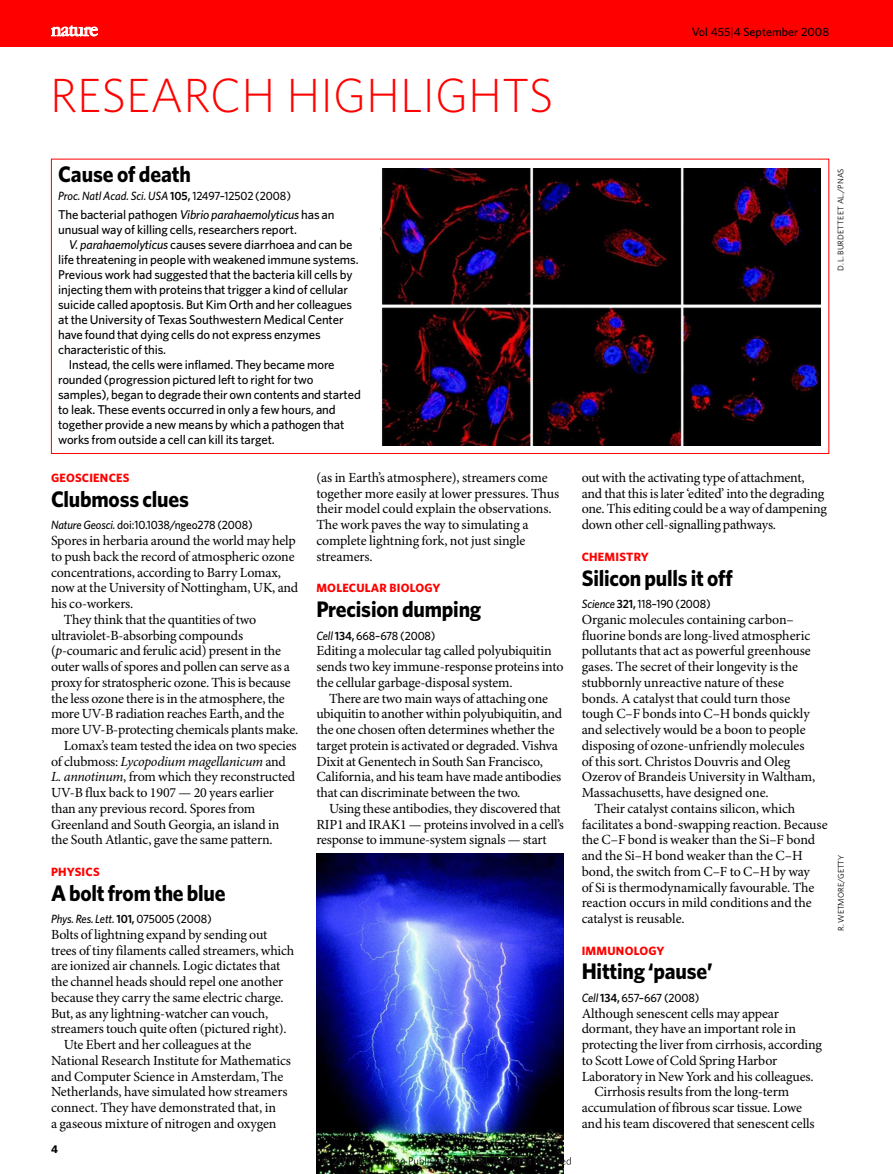
<style>
.page{position:relative;width:893px;height:1174px;background:#fff}
.page>*{position:absolute;margin:0;border:0;box-sizing:border-box;transform-origin:0 0}
.t1{font:300 48px "Whitney";color:#f00}
.t2{font:700 22.5px "Whitney";letter-spacing:-.01em;color:#000;scale:.95 1}
.t3{font:13.95px/15.8px "Minion Pro";letter-spacing:-.01em;color:#000}
.t4{font:italic 13.95px "Minion Pro";letter-spacing:-.02em;color:#000}
.t5{font:500 12.75px/15px "Whitney";letter-spacing:-.01em;color:#000}
.t6{font:500 12px "Whitney";letter-spacing:-.01em;color:#000;scale:.95 1}
.t7{font:italic 500 12px "Whitney";letter-spacing:-.005em;color:#000;scale:.95 1}
.t8{font:700 12px "Whitney";letter-spacing:.02em;color:#f00}
.t9{font:500 12px "Whitney";letter-spacing:-.01em;color:#000}
.t10{font:700 11.25px "Whitney";color:#000}
.t11{font:8.25px "Whitney";color:#000}
.s1{font-weight:300}
.s2{font-weight:600;font-style:normal}
.s3{font-style:normal}
.s4{font-style:italic}
.s5{font-weight:600}
</style>
<div class="page">
<img style="left:316px;top:853px;width:248px;height:321px">
<img style="left:381px;top:168px;width:439px;height:277px">
<div style="left:0;top:0;width:893px;height:47px;background:#f00"></div>
<svg style="left:51px;top:26px;width:47px;height:10px"></svg>
<img style="left:322px;top:1157px;width:249px;height:9px">
<h1 class="t1" style="left:50px;top:78px;width:505px">RESEARCH HIGHLIGHTS</h1>
<p class="t9" style="left:692px;top:27px;width:139px">Vol 455<span class="s1">|</span>4 September 2008</p>
<h2 class="t2" style="left:58px;top:165px;width:141px">Cause of death</h2>
<p class="t7" style="left:58px;top:191px;width:247px">Proc. Natl Acad. Sci. USA <span class="s2">105,</span> <span class="s3">12497–12502 (2008)</span></p>
<p class="t5" style="left:58px;top:208px;width:278px">The bacterial pathogen <span class="s4">Vibrio parahaemolyticus</span> has an unusual way of killing cells, researchers report.</p>
<p class="t5" style="left:69px;top:238px;width:285px"><span class="s4">V. parahaemolyticus</span> causes severe diarrhoea and can be</p>
<p class="t5" style="left:58px;top:253px;width:302px">life threatening in people with weakened immune systems.</p>
<p class="t5" style="left:58px;top:268px;width:296px">Previous work had suggested that the bacteria kill cells by</p>
<p class="t5" style="left:58px;top:283px;width:291px">injecting them with proteins that trigger a kind of cellular</p>
<p class="t5" style="left:58px;top:298px;width:296px">suicide called apoptosis. But Kim Orth and her colleagues</p>
<p class="t5" style="left:58px;top:313px;width:287px">at the University of Texas Southwestern Medical Center</p>
<p class="t5" style="left:58px;top:328px;width:264px">have found that dying cells do not express enzymes</p>
<p class="t5" style="left:58px;top:343px;width:110px">characteristic of this.</p>
<p class="t5" style="left:69px;top:358px;width:267px">Instead, the cells were inflamed. They became more</p>
<p class="t5" style="left:58px;top:373px;width:257px">rounded (progression pictured left to right for two</p>
<p class="t5" style="left:58px;top:388px;width:304px">samples), began to degrade their own contents and started</p>
<p class="t5" style="left:58px;top:403px;width:279px">to leak. These events occurred in only a few hours, and</p>
<p class="t5" style="left:58px;top:418px;width:288px">together provide a new means by which a pathogen that</p>
<p class="t5" style="left:58px;top:433px;width:218px">works from outside a cell can kill its target.</p>
<p class="t8" style="left:51px;top:473px;width:80px">GEOSCIENCES</p>
<h2 class="t2" style="left:51px;top:490px;width:147px">Clubmoss clues</h2>
<p class="t6" style="left:51px;top:520px;width:214px"><span class="s4">Nature Geosci.</span> doi:10.1038/ngeo278 (2008)</p>
<p class="t3" style="left:51px;top:534px;width:246px">Spores in herbaria around the world may help</p>
<p class="t3" style="left:51px;top:549px;width:245px">to push back the record of atmospheric ozone</p>
<p class="t3" style="left:51px;top:565px;width:232px">concentrations, according to Barry Lomax,</p>
<p class="t3" style="left:51px;top:581px;width:249px">now at the University of Nottingham, UK, and</p>
<p class="t3" style="left:51px;top:597px;width:84px">his co-workers.</p>
<p class="t3" style="left:64px;top:612px;width:194px">They think that the quantities of two</p>
<p class="t3" style="left:51px;top:628px;width:194px">ultraviolet-B-absorbing compounds</p>
<p class="t3" style="left:51px;top:644px;width:231px">(<span class="s4">p</span>-coumaric and ferulic acid) present in the</p>
<p class="t3" style="left:51px;top:660px;width:241px">outer walls of spores and pollen can serve as a</p>
<p class="t3" style="left:51px;top:675px;width:241px">proxy for stratospheric ozone. This is because</p>
<p class="t3" style="left:51px;top:691px;width:235px">the less ozone there is in the atmosphere, the</p>
<p class="t3" style="left:51px;top:707px;width:235px">more UV-B radiation reaches Earth, and the</p>
<p class="t3" style="left:51px;top:723px;width:249px">more UV-B-protecting chemicals plants make.</p>
<p class="t3" style="left:64px;top:738px;width:234px">Lomax’s team tested the idea on two species</p>
<p class="t4" style="left:51px;top:755px;width:236px"><span class="s3">of clubmoss:</span> Lycopodium magellanicum <span class="s3">and</span></p>
<p class="t3" style="left:51px;top:770px;width:246px"><span class="s4">L. annotinum</span>, from which they reconstructed</p>
<p class="t3" style="left:51px;top:786px;width:225px">UV-B flux back to 1907 — 20 years earlier</p>
<p class="t3" style="left:51px;top:801px;width:206px">than any previous record. Spores from</p>
<p class="t3" style="left:51px;top:817px;width:230px">Greenland and South Georgia, an island in</p>
<p class="t3" style="left:51px;top:833px;width:223px">the South Atlantic, gave the same pattern.</p>
<p class="t8" style="left:51px;top:867px;width:50px">PHYSICS</p>
<h2 class="t2" style="left:51px;top:884px;width:185px">A bolt from the blue</h2>
<p class="t7" style="left:51px;top:914px;width:171px">Phys. Res. Lett. <span class="s2">101,</span> <span class="s3">075005 (2008)</span></p>
<p class="t3" style="left:51px;top:927px;width:218px">Bolts of lightning expand by sending out</p>
<p class="t3" style="left:51px;top:943px;width:245px">trees of tiny filaments called streamers, which</p>
<p class="t3" style="left:51px;top:959px;width:231px">are ionized air channels. Logic dictates that</p>
<p class="t3" style="left:51px;top:975px;width:234px">the channel heads should repel one another</p>
<p class="t3" style="left:51px;top:990px;width:234px">because they carry the same electric charge.</p>
<p class="t3" style="left:51px;top:1006px;width:219px">But, as any lightning-watcher can vouch,</p>
<p class="t3" style="left:51px;top:1022px;width:237px">streamers touch quite often (pictured right).</p>
<p class="t3" style="left:64px;top:1038px;width:189px">Ute Ebert and her colleagues at the</p>
<p class="t3" style="left:51px;top:1053px;width:242px">National Research Institute for Mathematics</p>
<p class="t3" style="left:51px;top:1069px;width:234px">and Computer Science in Amsterdam, The</p>
<p class="t3" style="left:51px;top:1085px;width:238px">Netherlands, have simulated how streamers</p>
<p class="t3" style="left:51px;top:1101px;width:226px">connect. They have demonstrated that, in</p>
<p class="t3" style="left:51px;top:1116px;width:227px">a gaseous mixture of nitrogen and oxygen</p>
<p class="t10" style="left:51px;top:1144px;width:8px">4</p>
<p class="t3" style="left:316px;top:471px;width:244px">(as in Earth’s atmosphere), streamers come together more easily at lower pressures. Thus their model could explain the observations.<br>The work paves the way to simulating a complete lightning fork, not just single streamers.</p>
<p class="t8" style="left:316px;top:583px;width:126px">MOLECULAR BIOLOGY</p>
<h2 class="t2" style="left:316px;top:601px;width:175px">Precision dumping</h2>
<p class="t6" style="left:316px;top:631px;width:127px"><span class="s4">Cell</span> <span class="s5">134,</span> 668–678 (2008)</p>
<p class="t3" style="left:316px;top:644px;width:249px">Editing a molecular tag called polyubiquitin sends two key immune-response proteins into the cellular garbage-disposal system.</p>
<p class="t3" style="left:316px;top:691px;width:247px;text-indent:13px">There are two main ways of attaching one ubiquitin to another within polyubiquitin, and the one chosen often determines whether the target protein is activated or degraded. Vishva Dixit at Genentech in South San Francisco, California, and his team have made antibodies that can discriminate between the two.</p>
<p class="t3" style="left:316px;top:801px;width:249px;text-indent:13px">Using these antibodies, they discovered that<br>RIP1 and IRAK1 — proteins involved in a cell’s response to immune-system signals — start</p>
<p class="t11" style="left:837px;top:271px;width:104px;rotate:-90deg">D. L. BURDETTE ET AL./PNAS</p>
<p class="t3" style="left:582px;top:471px;width:247px">out with the activating type of attachment, and that this is later ‘edited’ into the degrading one. This editing could be a way of dampening down other cell-signalling pathways.</p>
<p class="t8" style="left:582px;top:552px;width:69px">CHEMISTRY</p>
<h2 class="t2" style="left:582px;top:569px;width:161px">Silicon pulls it off</h2>
<p class="t6" style="left:582px;top:599px;width:137px"><span class="s4">Science</span> <span class="s5">321,</span> 118–190 (2008)</p>
<p class="t3" style="left:582px;top:612px;width:235px">Organic molecules containing carbon– fluorine bonds are long-lived atmospheric pollutants that act as powerful greenhouse gases. The secret of their longevity is the stubbornly unreactive nature of these bonds. A catalyst that could turn those tough C–F bonds into C–H bonds quickly and selectively would be a boon to people disposing of ozone-unfriendly molecules of this sort. Christos Douvris and Oleg Ozerov of Brandeis University in Waltham, Massachusetts, have designed one.</p>
<p class="t3" style="left:582px;top:801px;width:247px;text-indent:13px">Their catalyst contains silicon, which facilitates a bond-swapping reaction. Because the C–F bond is weaker than the Si–F bond and the Si–H bond weaker than the C–H bond, the switch from C–F to C–H by way<br>of Si is thermodynamically favourable. The reaction occurs in mild conditions and the catalyst is reusable.</p>
<p class="t8" style="left:582px;top:946px;width:84px">IMMUNOLOGY</p>
<h2 class="t2" style="left:582px;top:963px;width:139px">Hitting ‘pause’</h2>
<p class="t6" style="left:582px;top:993px;width:125px"><span class="s4">Cell</span> <span class="s5">134,</span> 657–667 (2008)</p>
<p class="t3" style="left:582px;top:1006px;width:199px">Although senescent cells may appear</p>
<p class="t3" style="left:582px;top:1022px;width:216px">dormant, they have an important role in</p>
<p class="t3" style="left:582px;top:1038px;width:242px">protecting the liver from cirrhosis, according</p>
<p class="t3" style="left:582px;top:1053px;width:197px">to Scott Lowe of Cold Spring Harbor</p>
<p class="t3" style="left:582px;top:1069px;width:234px">Laboratory in New York and his colleagues.</p>
<p class="t3" style="left:594px;top:1085px;width:196px">Cirrhosis results from the long-term</p>
<p class="t3" style="left:582px;top:1101px;width:222px">accumulation of fibrous scar tissue. Lowe</p>
<p class="t3" style="left:582px;top:1116px;width:234px">and his team discovered that senescent cells</p>
<p class="t11" style="left:838px;top:930px;width:78px;rotate:-90deg">R. WETMORE/GETTY</p>
</div>
